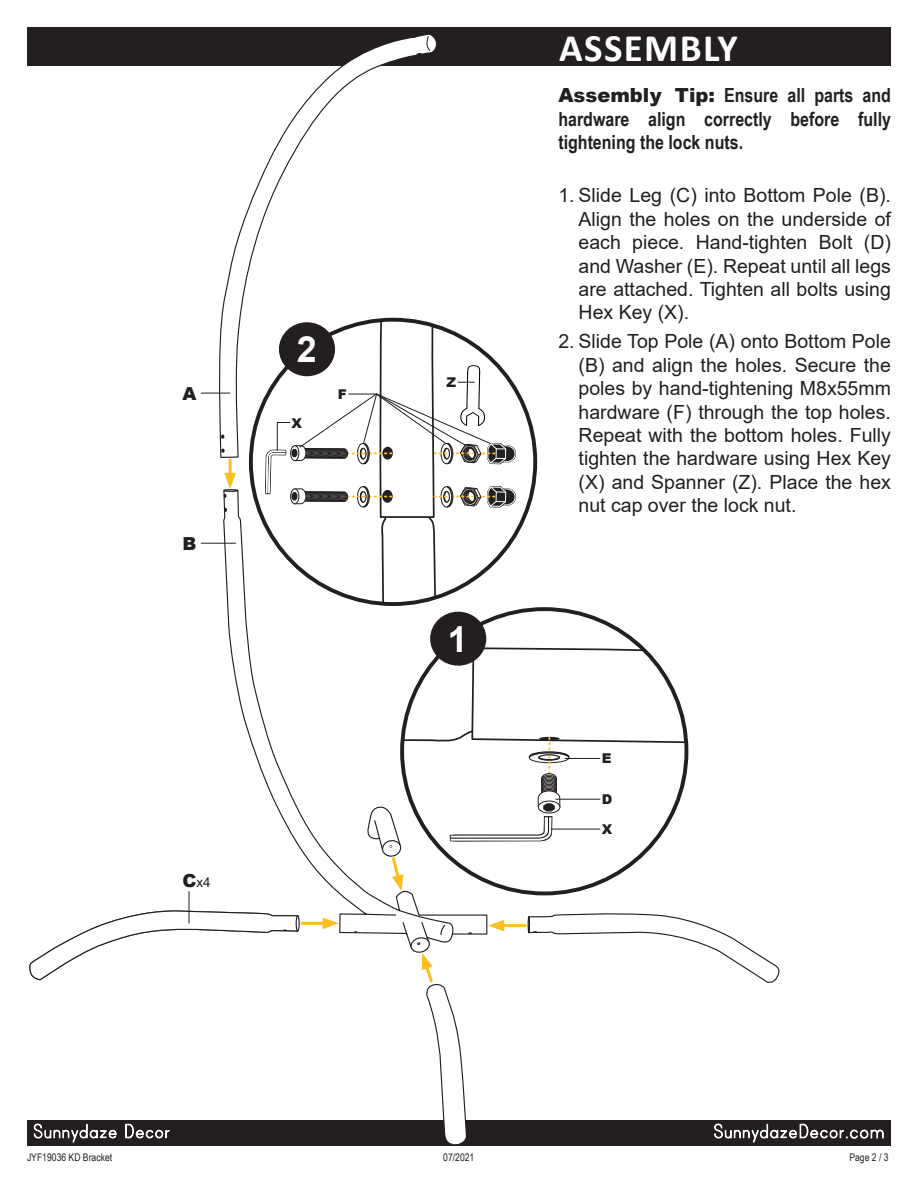
<style>
.page{position:relative;width:918px;height:1188px;background:#fff}
.page>*{position:absolute;margin:0;border:0;box-sizing:border-box;transform-origin:0 0}
.t1{font:700 39px "Calibri";letter-spacing:.035em;color:#fff}
.t2{font:700 36px "Arial";color:#fff}
.t3{font:19.5px/23.4px "Arial";color:#231f20;text-align:justify}
.t4{font:700 19.5px/23.4px "Arial Narrow";color:#231f20;text-align:justify}
.t5{font:900 18px "Arial";color:#231f20}
.t6{font:900 13.5px "Arial";color:#231f20}
.t7{font:13.5px "Arial";color:#231f20}
.t8{font:10.5px "Arial Narrow";color:#231f20}
.s1{font-weight:900;font-size:18px}
.s2{font-family:"Arial";font-weight:900}
</style>
<div class="page">
<div style="left:27px;top:1120px;width:864px;height:26px;background:#231f20"></div>
<svg style="left:34px;top:1123px;width:83px;height:20px"></svg>
<svg style="left:125px;top:1124px;width:45px;height:15px"></svg>
<svg style="left:714px;top:1123px;width:170px;height:20px"></svg>
<div style="left:27px;top:27px;width:864px;height:38px;background:#231f20"></div>
<svg style="left:29px;top:909px;width:194px;height:72px"></svg>
<svg style="left:528px;top:913px;width:252px;height:70px"></svg>
<svg style="left:223px;top:489px;width:265px;height:446px"></svg>
<svg style="left:224px;top:508px;width:3px;height:4px"></svg>
<div style="left:223px;top:489px;width:15px;height:3px;border:1px solid #231f20;border-radius:50%"></div>
<svg style="left:217px;top:34px;width:223px;height:425px"></svg>
<svg style="left:221px;top:435px;width:3px;height:4px"></svg>
<svg style="left:221px;top:449px;width:4px;height:4px"></svg>
<svg style="left:416px;top:35px;width:15px;height:20px"></svg>
<hr style="left:302px;top:922px;width:26px;height:3px;background:#fdbf1f">
<svg style="left:323px;top:917px;width:16px;height:12px"></svg>
<hr style="left:499px;top:924px;width:26px;height:3px;background:#fdbf1f">
<svg style="left:488px;top:920px;width:16px;height:12px"></svg>
<svg style="left:364px;top:909px;width:108px;height:236px"></svg>
<div style="left:402px;top:609px;width:284px;height:284px;background:#fff;border-radius:50%"></div>
<svg style="left:367px;top:640px;width:319px;height:251px"></svg>
<hr style="left:565px;top:758px;width:35px;height:1px;background:#231f20">
<hr style="left:556px;top:799px;width:44px;height:1px;background:#231f20">
<hr style="left:551px;top:829px;width:49px;height:1px;background:#231f20">
<div style="left:430px;top:612px;width:56px;height:54px;background:#231f20;border-radius:50%"></div>
<hr style="left:229px;top:460px;width:3px;height:19px;background:#fdbf1f">
<svg style="left:224px;top:473px;width:14px;height:25px"></svg>
<svg style="left:251px;top:320px;width:284px;height:284px"></svg>
<svg style="left:265px;top:320px;width:251px;height:284px"></svg>
<div style="left:279px;top:322px;width:56px;height:54px;background:#231f20;border-radius:50%"></div>
<svg style="left:201px;top:393px;width:29px;height:1px"></svg>
<hr style="left:201px;top:543px;width:35px;height:1px;background:#231f20">
<hr style="left:189px;top:891px;width:1px;height:32px;background:#231f20">
<p class="t5" style="left:183px;top:380px;width:16px">A</p>
<p class="t5" style="left:183px;top:530px;width:16px">B</p>
<p class="t2" style="left:297px;top:324px;width:22px">2</p>
<p class="t6" style="left:292px;top:413px;width:12px">X</p>
<p class="t6" style="left:338px;top:384px;width:11px">F</p>
<p class="t7" style="left:183px;top:873px;width:30px"><span class="s1">C</span>x4</p>
<p class="t6" style="left:446px;top:372px;width:11px">Z</p>
<p class="t2" style="left:448px;top:614px;width:22px">1</p>
<p class="t1" style="left:559px;top:20px;width:180px">ASSEMBLY</p>
<p class="t4" style="left:558px;top:83px;width:334px"><span class="s2">Assembly Tip:</span> Ensure all parts and hardware align correctly before fully tightening the lock nuts.</p>
<p class="t3" style="left:579px;top:184px;width:314px;text-indent:-20px">1. Slide Leg (C) into Bottom Pole (B).<br>Align the holes on the underside of each piece. Hand-tighten Bolt (D) and Washer (E). Repeat until all legs are attached. Tighten all bolts using Hex Key (X).</p>
<p class="t3" style="left:579px;top:330px;width:314px;text-indent:-20px">2. Slide Top Pole (A) onto Bottom Pole (B) and align the holes. Secure the poles by hand-tightening M8x55mm hardware (F) through the top holes.<br>Repeat with the bottom holes. Fully tighten the hardware using Hex Key (X) and Spanner (Z). Place the hex nut cap over the lock nut.</p>
<p class="t6" style="left:602px;top:749px;width:11px">E</p>
<p class="t6" style="left:602px;top:789px;width:12px">D</p>
<p class="t6" style="left:602px;top:819px;width:12px">X</p>
<p class="t8" style="left:27px;top:1150px;width:87px">JYF19036 KD Bracket</p>
<p class="t8" style="left:443px;top:1150px;width:33px">07/2021</p>
<p class="t8" style="left:849px;top:1150px;width:41px">Page 2 / 3</p>
</div>
